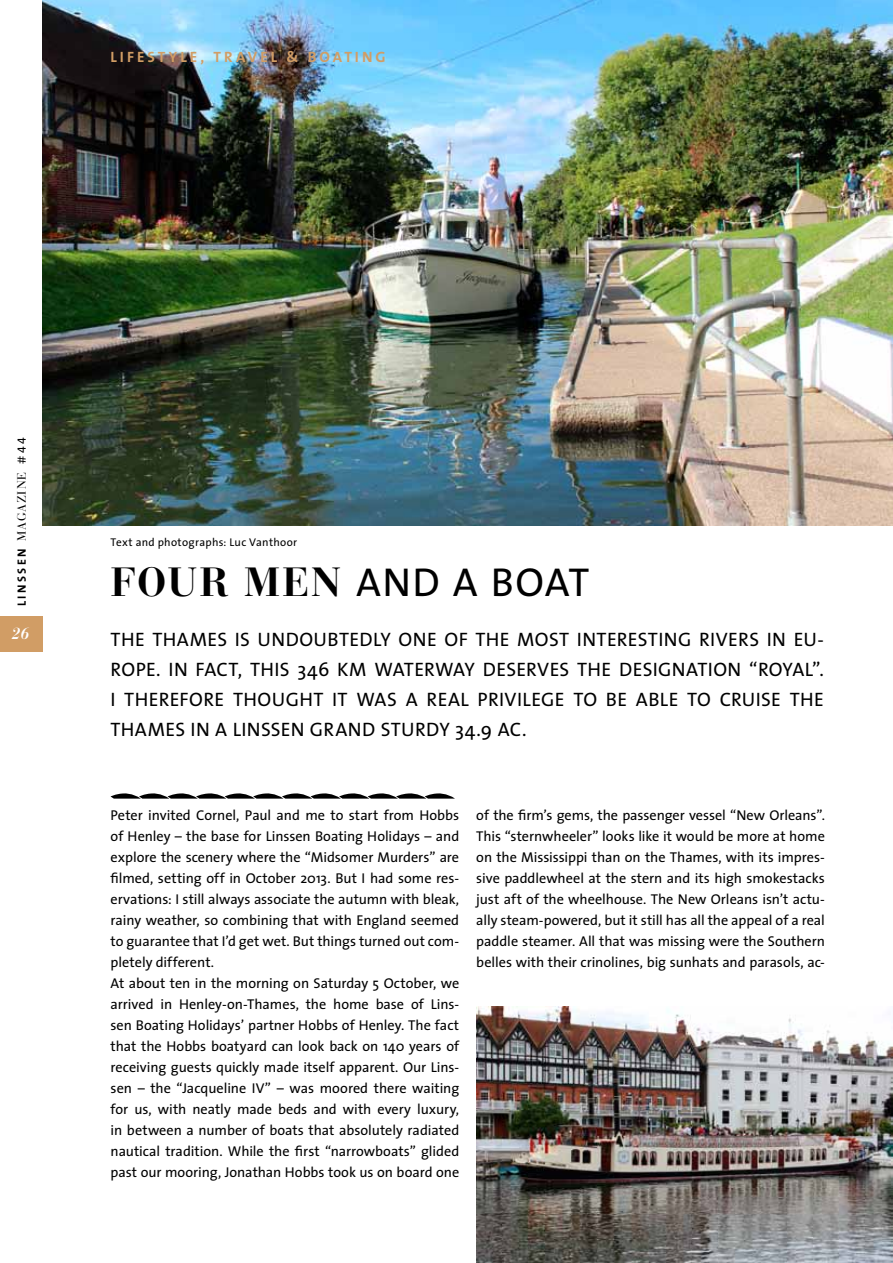
<style>
.page{position:relative;width:893px;height:1263px;background:#fff}
.page>*{position:absolute;margin:0;border:0;box-sizing:border-box;transform-origin:0 0}
.t1{font:40.5px "The Sans";letter-spacing:.025em;color:#000}
.t2{font:700 40.5px "Bauer Bodoni";color:#000}
.t3{font:19.5px/30px "The Sans";letter-spacing:.02em;color:#000;text-align:justify}
.t4{font:italic 700 16.05px "Bauer Bodoni";color:#fff}
.t5{font:700 15px "The Sans";letter-spacing:.205em;color:#d19d65}
.t6{font:14.25px/21px "The Sans";color:#000}
.t7{font:12px "Bauer Bodoni";letter-spacing:.085em;color:#000}
.t8{font:11.25px "The Sans";letter-spacing:.03em;color:#000}
.s1{font-family:"The Sans";font-weight:700}
.s2{font-family:"The Sans"}
.s3{font-family:"The Sans Expert"}
.s4{font-family:"Bauer Bodoni";font-weight:700}
</style>
<div class="page">
<img style="left:43px;top:0;width:850px;height:525px">
<img style="left:476px;top:1006px;width:417px;height:257px">
<svg style="left:111px;top:793px;width:344px;height:6px"></svg>
<div style="left:0;top:616px;width:43px;height:36px;background:#d19d65"></div>
<p class="t5" style="left:111px;top:44px;width:275px">LIFESTYLE, TRAVEL &amp; B OATING</p>
<p class="t7" style="left:15px;top:606px;width:170px;rotate:-90deg"><span class="s1">LINSSEN</span> magazine <span class="s2">#</span><span class="s3">44</span></p>
<p class="t4" style="left:12px;top:623px;width:19px">26</p>
<p class="t8" style="left:111px;top:535px;width:188px">Text and photographs: Luc Vanthoor</p>
<h1 class="t2" style="left:111px;top:558px;width:31px">FOUR</h1>
<h1 class="t1" style="left:244px;top:557px;width:347px"><span class="s4">MEN</span> and a boat</h1>
<p class="t3" style="left:110px;top:625px;width:715px">The Thames is undoubtedly one of the most interesting rivers in Eu&shy;rope. I n fact, this 346 km waterway deserves the designation “Royal”.<br>I therefore thought it was a real privilege to be able to cruise the Thames in a Linssen Grand Sturdy 34.9 AC.</p>
<p class="t6" style="left:111px;top:804px;width:351px">Peter invited Cornel, Paul and me to start from H obbs of Henley – the base for Linssen Boating Holidays – and explore the scenery where the “Midsomer Murders” are filmed, setting off in October 2013. But I had some res&shy;ervations: I still always associate the autumn with bleak, rainy weather, so combining that with England seemed to guarantee that I’d get wet. But things turned out com&shy;pletely different.<br>At about ten in the morning on Saturday 5 October, we arrived in Henley-on-Thames, the home base of Lins&shy;sen Boating Holidays’ partner Hobbs of Henley. The fact that the H obbs boatyard can look back on 140 years of receiving guests quickly made itself apparent. Our Lins&shy;sen – the “Jacqueline IV” – was moored there waiting for us, with neatly made beds and with every luxury, in between a number of boats that absolutely radiated nautical tradition. While the first “narrowboats” glided past our mooring, Jonathan Hobbs took us on board one</p>
<p class="t6" style="left:476px;top:804px;width:350px;text-align:justify">of the firm’s gems, the passenger vessel “New Orleans”.<br>This “sternwheeler” looks like it would be more at home on the Mississippi than on the Thames, with its impres&shy;sive paddlewheel at the stern and its high smokestacks just aft of the wheelhouse. The New Orleans isn’t actu&shy;ally steam-powered, but it still has all the appeal of a real paddle steamer. All that was missing were the Southern belles with their crinolines, big sunhats and parasols, ac-</p>
</div>
